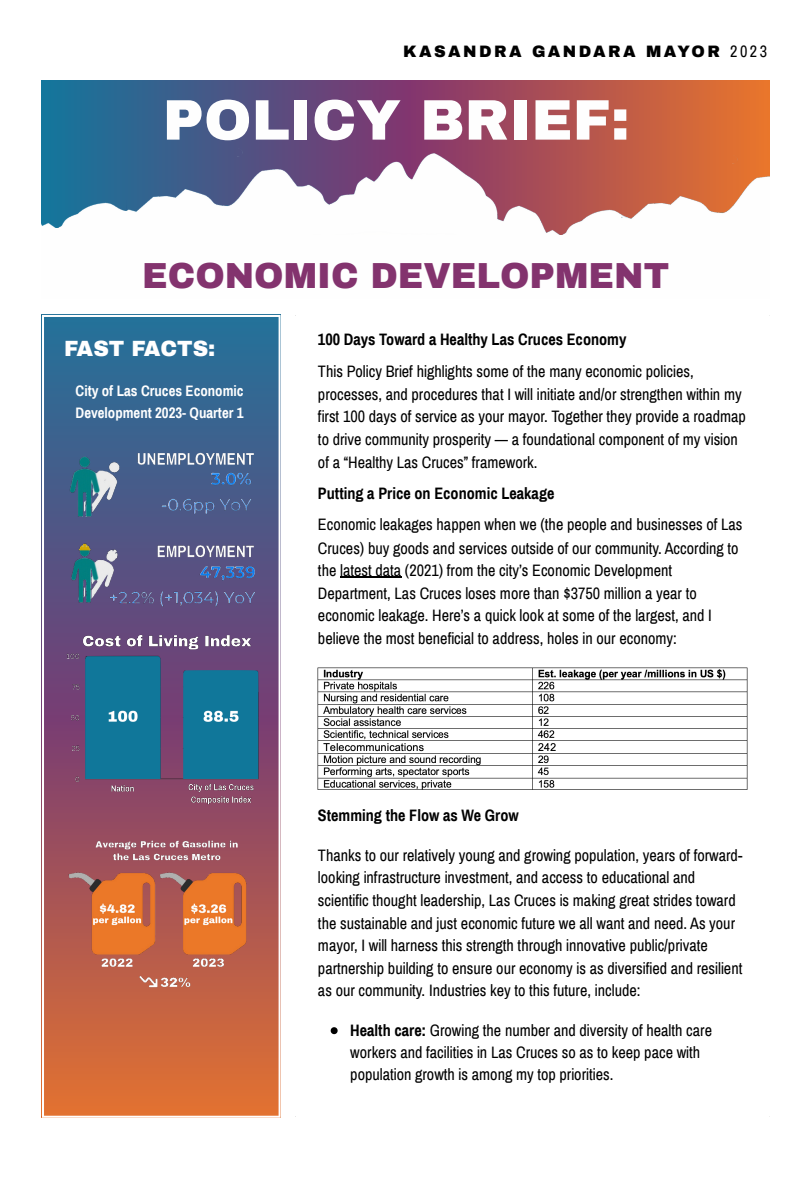
<style>
.page{position:relative;width:810px;height:1181px;background:#fff}
.page>*{position:absolute;margin:0;border:0;box-sizing:border-box;transform-origin:0 0}
.t1{font:900 57.15px "Archivo";color:#fefefe}
.t2{font:900 35.4px "Archivo";color:#83336e}
.t3{font:900 21.6px "Archivo";color:#fff}
.t4{font:16.2px/22.5px "Archivo Narrow";color:#000}
.t5{font:700 16.2px "Archivo Narrow";color:#000}
.t6{font:900 16.2px "Archivo";letter-spacing:.15em;color:#000}
.t7{font:700 14.85px/22.2px "Archivo Narrow";color:#fff}
.s1{font-family:"Archivo Narrow";font-weight:400}
.s2{font-weight:700}
</style>
<div class="page">
<svg style="left:42px;top:80px;width:727px;height:67px;background:#825567"></svg>
<img style="left:126px;top:141px;width:501px;height:94px">
<img style="left:621px;top:147px;width:149px;height:88px">
<img style="left:42px;top:133px;width:84px;height:95px">
<div style="left:123px;top:211px;width:7px;height:84px;background:#fefefe"></div>
<svg style="left:44px;top:317px;width:235px;height:798px;background:#7e616a"></svg>
<img style="left:64px;top:442px;width:194px;height:172px">
<img style="left:64px;top:630px;width:194px;height:177px">
<img style="left:64px;top:823px;width:194px;height:172px">
<hr style="left:340px;top:577px;width:61px;height:1px;background:#000">
<img style="left:318px;top:667px;width:429px;height:123px">
<svg style="left:331px;top:1027px;width:7px;height:7px"></svg>
<p class="t6" style="left:403px;top:43px;width:365px">KASANDRA GANDARA MAYOR <span class="s1">2023</span></p>
<p class="t1" style="left:163px;top:89px;width:469px">POLICY BRIEF:</p>
<p class="t2" style="left:142px;top:257px;width:529px">ECONOMIC DEVELOPMENT</p>
<h1 class="t3" style="left:64px;top:337px;width:153px">FAST FACTS:</h1>
<p class="t7" style="left:76px;top:380px;width:170px">City of Las Cruces Economic<br>Development 2023- Quarter 1</p>
<h1 class="t5" style="left:318px;top:331px;width:310px">100 Days Toward a Healthy Las Cruces Economy</h1>
<p class="t4" style="left:318px;top:360px;width:429px">This Policy Brief highlights some of the many economic policies, processes, and procedures that I will initiate and/or strengthen within my first 100 days of service as your mayor. Together they provide a roadmap to drive community prosperity — a foundational component of my vision of a “Healthy Las Cruces” framework.</p>
<h1 class="t5" style="left:318px;top:484px;width:238px">Putting a Price on Economic Leakage</h1>
<p class="t4" style="left:318px;top:513px;width:426px">Economic leakages happen when we (the people and businesses of Las Cruces) buy goods and services outside of our community. According to the latest data (2021) from the city’s Economic Development Department, Las Cruces loses more than $3750 million a year to economic leakage. Here’s a quick look at some of the largest, and I believe the most beneficial to address, holes in our economy:</p>
<h1 class="t5" style="left:318px;top:807px;width:202px">Stemming the Flow as We Grow</h1>
<p class="t4" style="left:318px;top:844px;width:426px">Thanks to our relatively young and growing population, years of forward&shy;looking infrastructure investment, and access to educational and scientific thought leadership, Las Cruces is making great strides toward the sustainable and just economic future we all want and need. As your mayor, I will harness this strength through innovative public/private partnership building to ensure our economy is as diversified and resilient as our community. Industries key to this future, include:</p>
<p class="t4" style="left:350px;top:1019px;width:363px"><span class="s2">Health care:</span> Growing the number and diversity of health care workers and facilities in Las Cruces so as to keep pace with population growth is among my top priorities.</p>
</div>
